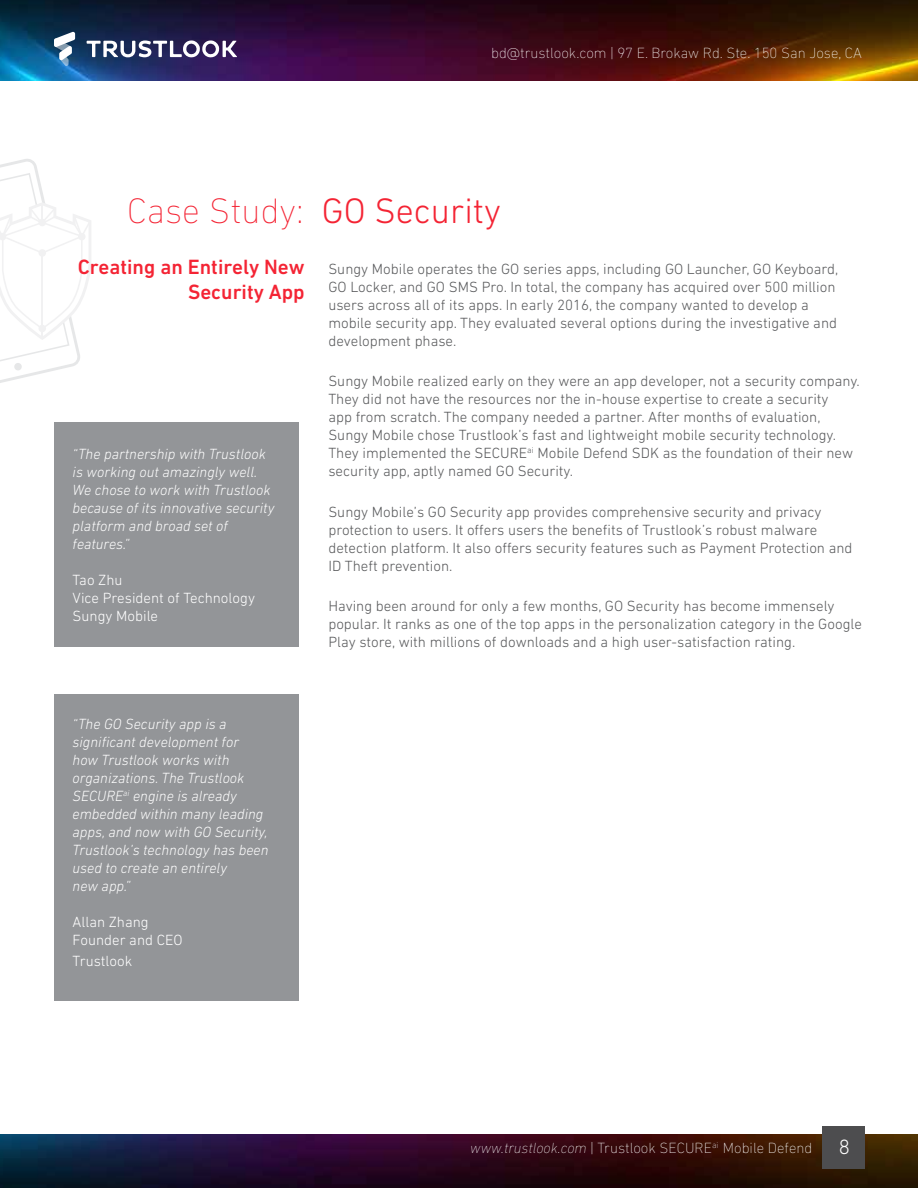
<style>
.page{position:relative;width:918px;height:1188px;background:#fff}
.page>*{position:absolute;margin:0;border:0;box-sizing:border-box;transform-origin:0 0}
.t1{font:200 36px "DIN Next LT Pro";color:#f42434}
.t2{font:500 21px/25.2px "DIN Next LT Pro";color:#f42434;text-align:right}
.t3{font:300 21px "DIN Next LT Pro";color:#fff}
.t4{font:300 15px/18px "DIN Next LT Pro";color:#58595b}
.t5{font:italic 300 15px/18px "DIN Next LT Pro";color:#fff}
.t6{font:200 15px "DIN Next LT Pro";color:#fff}
.t7{font:300 15px/18px "DIN Next LT Pro";color:#fff}
.s1{font-weight:300}
.s2{font-style:italic}
</style>
<div class="page">
<img style="left:0;top:0;width:918px;height:81px">
<img style="left:0;top:1134px;width:918px;height:54px">
<svg style="left:54px;top:31px;width:21px;height:35px"></svg>
<svg style="left:87px;top:40px;width:150px;height:18px"></svg>
<div style="left:822px;top:1126px;width:43px;height:43px;background:#4d4d4f"></div>
<svg style="left:0;top:159px;width:91px;height:224px"></svg>
<div style="left:54px;top:422px;width:244px;height:224px;background:#939598"></div>
<div style="left:54px;top:694px;width:244px;height:306px;background:#939598"></div>
<p class="t6" style="left:491px;top:44px;width:372px">bd@trustlook.com | 97 E. Brokaw Rd. Ste. 150 San Jose, CA</p>
<h1 class="t1" style="left:127px;top:190px;width:376px">Case Study: <span class="s1">GO Security</span></h1>
<h2 class="t2" style="left:78px;top:254px;width:228px">Creating an Entirely New<br>Security App</h2>
<p class="t5" style="left:73px;top:444px;width:203px">“The partnership with Trustlook is working out amazingly well.<br>We chose to work with Trustlook because of its innovative security platform and broad set of features.”</p>
<p class="t7" style="left:73px;top:570px;width:184px">Tao Zhu<br>Vice President of Technology<br>Sungy Mobile</p>
<p class="t4" style="left:328px;top:260px;width:512px">Sungy Mobile operates the GO series apps, including GO Launcher, GO Keyboard, GO Locker, and GO SMS Pro. In total, the company has acquired over 500 million users across all of its apps. In early 2016, the company wanted to develop a mobile security app. They evaluated several options during the investigative and development phase.</p>
<p class="t4" style="left:328px;top:372px;width:533px">Sungy Mobile realized early on they were an app developer, not a security company.<br>They did not have the resources nor the in-house expertise to create a security<br>app from scratch. The company needed a partner. After months of evaluation, Sungy Mobile chose Trustlook’s fast and lightweight mobile security technology.<br>They implemented the SECURE<sup>ai</sup> Mobile Defend SDK as the foundation of their new security app, aptly named GO Security.</p>
<p class="t4" style="left:328px;top:503px;width:526px">Sungy Mobile’s GO Security app provides comprehensive security and privacy protection to users. It offers users the benefits of Trustlook’s robust malware detection platform. It also offers security features such as Payment Protection and ID Theft prevention.</p>
<p class="t4" style="left:328px;top:597px;width:535px">Having been around for only a few months, GO Security has become immensely popular. It ranks as one of the top apps in the personalization category in the Google<br>Play store, with millions of downloads and a high user-satisfaction rating.</p>
<p class="t5" style="left:73px;top:714px;width:197px">“The GO Security app is a significant development for<br>how Trustlook works with organizations. The Trustlook<br>SECURE<sup>ai</sup> engine is already embedded within many leading apps, and now with GO Security,<br>Trustlook’s technology has been used to create an entirely<br>new app.”</p>
<p class="t7" style="left:73px;top:912px;width:111px">Allan Zhang<br>Founder and CEO</p>
<p class="t7" style="left:73px;top:952px;width:61px">Trustlook</p>
<p class="t6" style="left:470px;top:1140px;width:344px"><span class="s2">www.trustlook.com</span> | Trustlook SECURE<sup>ai</sup> Mobile Defend</p>
<h2 class="t3" style="left:839px;top:1135px;width:13px">8</h2>
</div>
